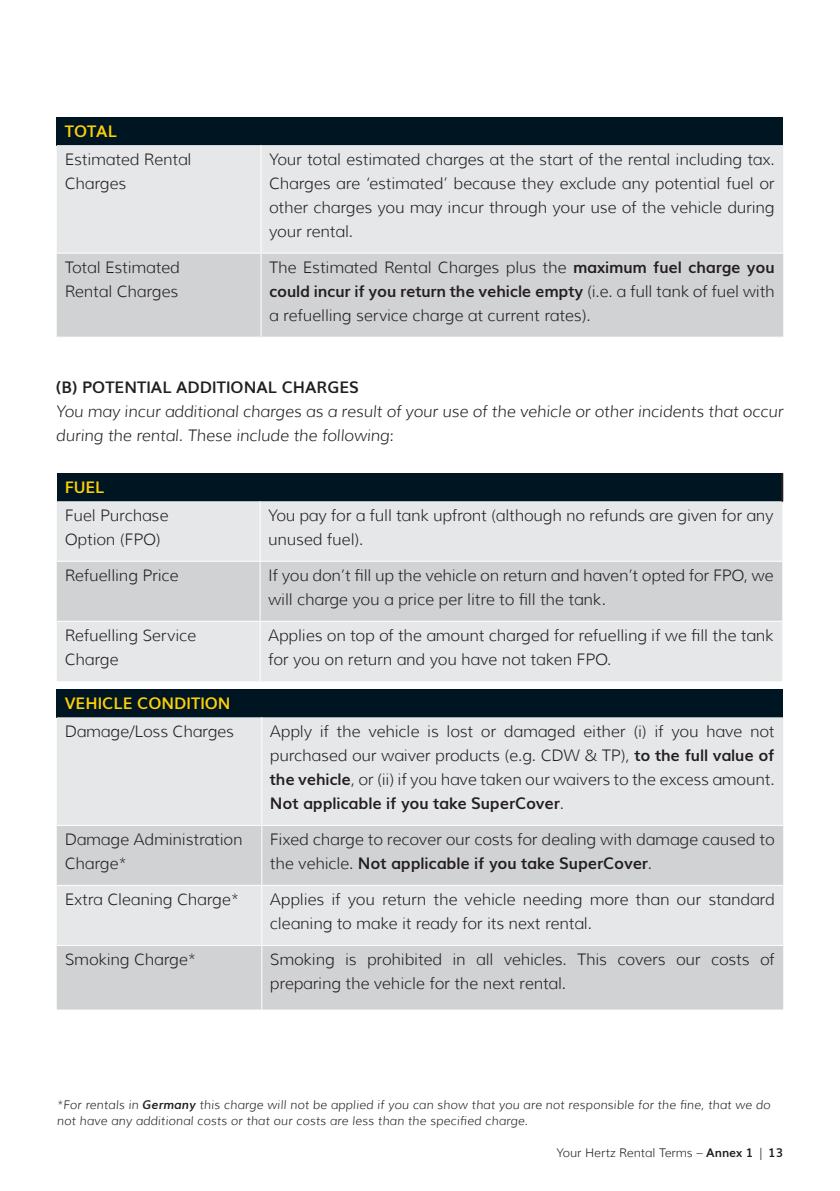
<style>
.page{position:relative;width:840px;height:1191px;background:#fff}
.page>*{position:absolute;margin:0;border:0;box-sizing:border-box;transform-origin:0 0}
.Body{font:300 16px/24px "Muli";letter-spacing:-.01em;color:#231f20}
.Body-2{font:italic 300 16px/24px "Muli";letter-spacing:-.01em;color:#231f20}
.Heading_1{font:700 16px "Muli";color:#231f20}
.Heading_1-2{font:700 16px "Muli";color:#fed006}
.t1{font:italic 300 12px/16px "Muli";letter-spacing:.01em;color:#231f20}
.t2{font:300 12px "Muli";color:#231f20}
.s1{font-weight:700}
</style>
<div class="page">
<div style="left:57px;top:117px;width:725px;height:28px;background:#001522"></div>
<div style="left:57px;top:145px;width:725px;height:108px;background:#e6e7e9"></div>
<div style="left:57px;top:254px;width:725px;height:83px;background:#d1d2d4"></div>
<hr style="left:260px;top:145px;width:1px;height:108px;background:#fff">
<hr style="left:260px;top:254px;width:1px;height:83px;background:#fff">
<div style="left:57px;top:473px;width:724px;height:28px;background:#001522"></div>
<div style="left:57px;top:501px;width:724px;height:180px;background:#e6e7e9"></div>
<div style="left:57px;top:562px;width:724px;height:59px;background:#d1d2d4"></div>
<hr style="left:259px;top:501px;width:1px;height:60px;background:#fff">
<hr style="left:57px;top:561px;width:203px;height:1px;background:#fff">
<hr style="left:260px;top:561px;width:521px;height:1px;background:#fff">
<hr style="left:259px;top:562px;width:1px;height:59px;background:#fff">
<hr style="left:57px;top:621px;width:203px;height:1px;background:#fff">
<hr style="left:260px;top:621px;width:521px;height:1px;background:#fff">
<hr style="left:259px;top:622px;width:1px;height:59px;background:#fff">
<hr style="left:780px;top:473px;width:2px;height:28px;background:#231f20">
<div style="left:57px;top:689px;width:725px;height:28px;background:#001522"></div>
<div style="left:57px;top:717px;width:725px;height:108px;background:#e6e7e9"></div>
<svg style="left:57px;top:826px;width:725px;height:183px;background:#d7d8da"></svg>
<hr style="left:261px;top:717px;width:1px;height:108px;background:#fff">
<hr style="left:261px;top:826px;width:1px;height:59px;background:#fff">
<hr style="left:57px;top:885px;width:205px;height:1px;background:#fff">
<hr style="left:262px;top:885px;width:520px;height:1px;background:#fff">
<hr style="left:261px;top:886px;width:1px;height:59px;background:#fff">
<hr style="left:57px;top:945px;width:205px;height:1px;background:#fff">
<hr style="left:262px;top:945px;width:520px;height:1px;background:#fff">
<hr style="left:261px;top:946px;width:1px;height:63px;background:#fff">
<p class="Heading_1-2" style="left:65px;top:118px;width:54px">TOTAL</p>
<p class="Body" style="left:65px;top:147px;width:128px">Estimated Rental<br>Charges</p>
<p class="Body" style="left:269px;top:147px;width:507px;text-align:justify">Your total estimated charges at the start of the rental including tax.<br>Charges are ‘estimated’ because they exclude any potential fuel or other charges you may incur through your use of the vehicle during your rental.</p>
<p class="Body" style="left:65px;top:255px;width:116px">Total Estimated<br>Rental Charges</p>
<p class="Body" style="left:269px;top:255px;width:507px;text-align:justify">The Estimated Rental Charges plus the <span class="s1">maximum fuel charge you could incur if you return the vehicle empty</span> (i.e. a full tank of fuel with a refuelling service charge at current rates).</p>
<p class="Heading_1" style="left:56px;top:374px;width:304px">(B) POTENTIAL ADDITIONAL CHARGES</p>
<p class="Body-2" style="left:56px;top:399px;width:728px">You may incur additional charges as a result of your use of the vehicle or other incidents that occur during the rental. These include the following:</p>
<p class="Heading_1-2" style="left:65px;top:474px;width:41px">FUEL</p>
<p class="Body" style="left:65px;top:503px;width:105px">Fuel Purchase<br>Option (FPO)</p>
<p class="Body" style="left:268px;top:503px;width:506px">You pay for a full tank upfront (although no refunds are given for any unused fuel).</p>
<p class="Body" style="left:65px;top:563px;width:115px">Refuelling Price</p>
<p class="Body" style="left:268px;top:563px;width:507px">If you don’t fill up the vehicle on return and haven’t opted for FPO, we will charge you a price per litre to fill the tank.</p>
<p class="Body" style="left:65px;top:623px;width:133px">Refuelling Service<br>Charge</p>
<p class="Body" style="left:268px;top:623px;width:507px">Applies on top of the amount charged for refuelling if we fill the tank for you on return and you have not taken FPO.</p>
<p class="Heading_1-2" style="left:65px;top:690px;width:167px">VEHICLE CONDITION</p>
<p class="Body" style="left:65px;top:719px;width:171px">Damage/Loss Charges</p>
<p class="Body" style="left:270px;top:719px;width:506px;text-align:justify">Apply if the vehicle is lost or damaged either (i) if you have not purchased our waiver products (e.g. CDW &amp; TP), <span class="s1">to the full value of the vehicle</span>, or (ii) if you have taken our waivers to the excess amount.<br><span class="s1">Not applicable if you take SuperCover</span>.</p>
<p class="Body" style="left:65px;top:827px;width:179px">Damage Administration<br>Charge*</p>
<p class="Body" style="left:270px;top:827px;width:506px">Fixed charge to recover our costs for dealing with damage caused to the vehicle. <span class="s1">Not applicable if you take SuperCover</span>.</p>
<p class="Body" style="left:65px;top:887px;width:176px">Extra Cleaning Charge*</p>
<p class="Body" style="left:270px;top:887px;width:506px">Applies if you return the vehicle needing more than our standard cleaning to make it ready for its next rental.</p>
<p class="Body" style="left:65px;top:947px;width:133px">Smoking Charge*</p>
<p class="Body" style="left:270px;top:947px;width:506px">Smoking is prohibited in all vehicles. This covers our costs of preparing the vehicle for the next rental.</p>
<p class="t1" style="left:57px;top:1097px;width:714px">*For rentals in <span class="s1">Germany</span> this charge will not be applied if you can show that you are not responsible for the fine, that we do not have any additional costs or that our costs are less than the specified charge.</p>
<p class="t2" style="left:556px;top:1145px;width:228px">Your Hertz Rental Terms – <span class="s1">Annex 1</span> | <span class="s1">13</span></p>
</div>
